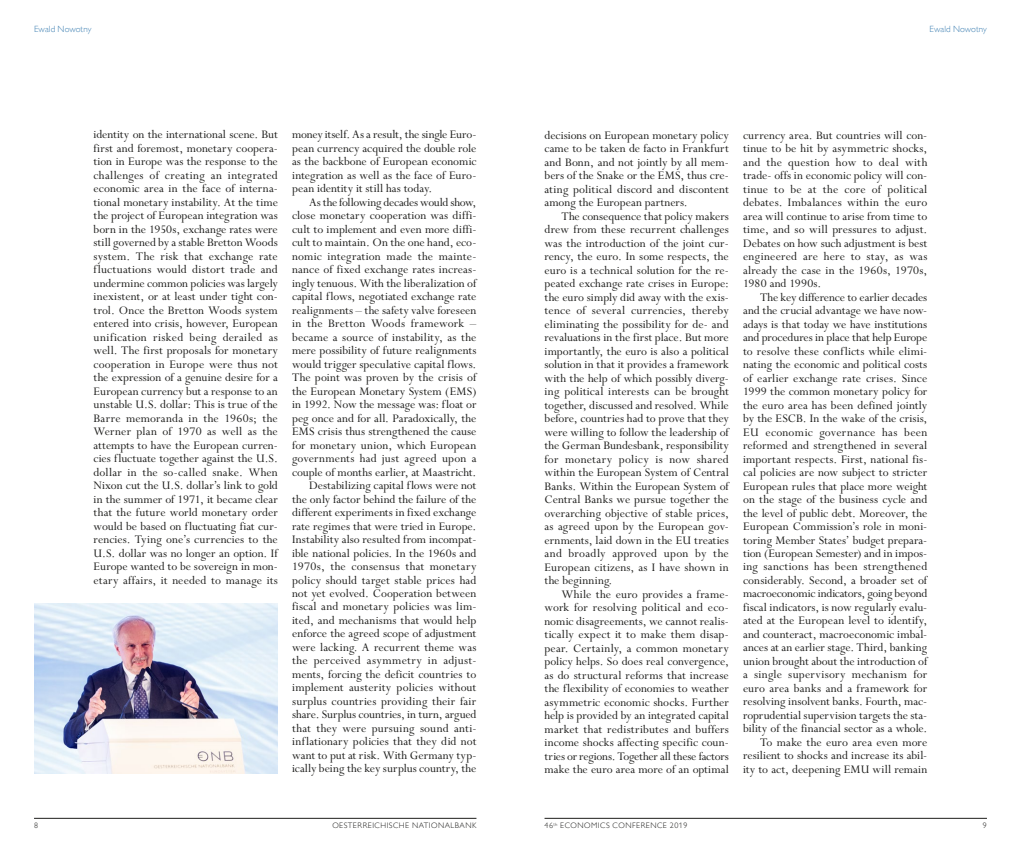
<style>
.page{position:relative;width:1021px;height:842px;background:#fff}
.page>*{position:absolute;margin:0;border:0;box-sizing:border-box;transform-origin:0 0}
.t1{font:13px/13.5px "Perpetua Std";letter-spacing:.005em;color:#1d1d1b;text-align:justify}
.t2{font:300 9px "Gill Sans MT Pro";letter-spacing:.01em;color:#4081b3}
.t3{font:300 8px "Gill Sans MT Pro";letter-spacing:.06em;color:#1d1d1b}
</style>
<div class="page">
<hr style="left:544px;top:818px;width:442px;height:1px;background:#1d1d1b">
<hr style="left:34px;top:818px;width:442px;height:1px;background:#1d1d1b">
<img style="left:34px;top:604px;width:244px;height:170px">
<p class="t2" style="left:34px;top:23px;width:59px">Ewald Nowotny</p>
<p class="t1" style="left:94px;top:128px;width:186px">identity on the international scene. But first and foremost, monetary coopera&shy;tion in Europe was the response to the challenges of creating an integrated economic area in the face of interna&shy;tional monetary instability. At the time the project of European integration was born in the 1950s, exchange rates were still governed by a stable Bretton Woods system. The risk that exchange rate fluctuations would distort trade and undermine common policies was largely inexistent, or at least under tight con&shy;trol. Once the Bretton Woods system entered into crisis, however, European unification risked being derailed as well. The first proposals for monetary cooperation in Europe were thus not the expression of a genuine desire for a European currency but a response to an unstable U.S. dollar: This is true of the Barre memoranda in the 1960s; the Werner plan of 1970 as well as the attempts to have the European curren&shy;cies fluctuate together against the U.S. dollar in the so-called snake. When Nixon cut the U.S. dollar’s link to gold in the summer of 1971, it became clear that the future world monetary order would be based on fluctuating fiat cur&shy;rencies. Tying one’s currencies to the U.S. dollar was no longer an option. If Europe wanted to be sovereign in mon&shy;etary affairs, it needed to manage its</p>
<p class="t1" style="left:292px;top:128px;width:186px">money itself. As a result, the single Euro&shy;pean currency acquired the double role as the backbone of European economic integration as well as the face of Euro&shy;pean identity it still has today.</p>
<p class="t1" style="left:292px;top:196px;width:186px;text-align:right">As the following decades would show, close monetary cooperation was diffi&shy;cult to implement and even more diffi&shy;cult to maintain. On the one hand, eco&shy;nomic integration made the mainte&shy;nance of fixed exchange rates increas&shy;ingly tenuous. With the liberalization of capital flows, negotiated exchange rate realignments – the safety valve foreseen in the Bretton Woods framework – became a source of instability, as the mere possibility of future realignments would trigger speculative capital flows.<br>The point was proven by the crisis of the European Monetary System (EMS) in 1992. Now the message was: float or peg once and for all. Paradoxically, the EMS crisis thus strengthened the cause for monetary union, which European governments had just agreed upon a couple of months earlier, at Maastricht.<br>Destabilizing capital flows were not the only factor behind the failure of the different experiments in fixed exchange rate regimes that were tried in Europe.<br>Instability also resulted from incompat&shy;ible national policies. In the 1960s and 1970s, the consensus that monetary policy should target stable prices had not yet evolved. Cooperation between fiscal and monetary policies was lim&shy;ited, and mechanisms that would help enforce the agreed scope of adjustment were lacking. A recurrent theme was the perceived asymmetry in adjust&shy;ments, forcing the deficit countries to implement austerity policies without surplus countries providing their fair share. Surplus countries, in turn, argued that they were pursuing sound anti&shy;inflationary policies that they did not want to put at risk. With Germany typ&shy;ically being the key surplus country, the</p>
<p class="t3" style="left:34px;top:821px;width:5px">8</p>
<p class="t3" style="left:332px;top:821px;width:146px">OESTERREICHISCHE NATIONALBANK</p>
<p class="t2" style="left:929px;top:23px;width:59px">Ewald Nowotny</p>
<p class="t1" style="left:544px;top:129px;width:186px">decisions on European monetary policy came to be taken de facto in Frankfurt and Bonn, and not jointly by all mem&shy;bers of the Snake or the EMS, thus cre&shy;ating political discord and discontent among the European partners.</p>
<p class="t1" style="left:544px;top:210px;width:186px;text-indent:17px">The consequence that policy makers drew from these recurrent challenges was the introduction of the joint cur&shy;rency, the euro. In some respects, the euro is a technical solution for the re&shy;peated exchange rate crises in Europe: the euro simply did away with the exis&shy;tence of several currencies, thereby eliminating the possibility for de- and revaluations in the first place. But more importantly, the euro is also a political solution in that it provides a framework with the help of which possibly diverg&shy;ing political interests can be brought together, discussed and resolved. While before, countries had to prove that they were willing to follow the leadership of the German Bundesbank, responsibility for monetary policy is now shared within the European System of Central Banks. Within the European System of Central Banks we pursue together the overarching objective of stable prices, as agreed upon by the European gov&shy;ernments, laid down in the EU treaties and broadly approved upon by the European citizens, as I have shown in the beginning.</p>
<p class="t1" style="left:544px;top:588px;width:186px;text-indent:17px">While the euro provides a frame&shy;work for resolving political and eco&shy;nomic disagreements, we cannot realis&shy;tically expect it to make them disap&shy;pear. Certainly, a common monetary policy helps. So does real convergence, as do structural reforms that increase the flexibility of economies to weather asymmetric economic shocks. Further help is provided by an integrated capital market that redistributes and buffers income shocks affecting specific coun&shy;tries or regions. Together all these factors make the euro area more of an optimal</p>
<p class="t1" style="left:743px;top:129px;width:186px">currency area. But countries will con&shy;tinue to be hit by asymmetric shocks, and the question how to deal with trade- offs in economic policy will con&shy;tinue to be at the core of political debates. Imbalances within the euro area will continue to arise from time to time, and so will pressures to adjust.<br>Debates on how such adjustment is best engineered are here to stay, as was already the case in the 1960s, 1970s, 1980 and 1990s.</p>
<p class="t1" style="left:743px;top:291px;width:186px;text-align:right">The key difference to earlier decades and the crucial advantage we have now&shy;adays is that today we have institutions and procedures in place that help Europe to resolve these conflicts while elimi&shy;nating the economic and political costs of earlier exchange rate crises. Since 1999 the common monetary policy for the euro area has been defined jointly by the ESCB. In the wake of the crisis, EU economic governance has been reformed and strengthened in several important respects. First, national fis&shy;cal policies are now subject to stricter European rules that place more weight on the stage of the business cycle and the level of public debt. Moreover, the European Commission’s role in moni&shy;toring Member States’ budget prepara&shy;tion (European Semester) and in impos&shy;ing sanctions has been strengthened considerably. Second, a broader set of macroeconomic indicators, going beyond fiscal indicators, is now regularly evalu&shy;ated at the European level to identify, and counteract, macroeconomic imbal&shy;ances at an earlier stage. Third, banking union brought about the introduction of a single supervisory mechanism for euro area banks and a framework for resolving insolvent banks. Fourth, mac&shy;roprudential supervision targets the sta&shy;bility of the financial sector as a whole.<br>To make the euro area even more resilient to shocks and increase its abil&shy;ity to act, deepening EMU will remain</p>
<p class="t3" style="left:544px;top:821px;width:144px">46<sup>th</sup> ECONOMICS CONFERENCE 2019</p>
<p class="t3" style="left:982px;top:821px;width:5px">9</p>
</div>
